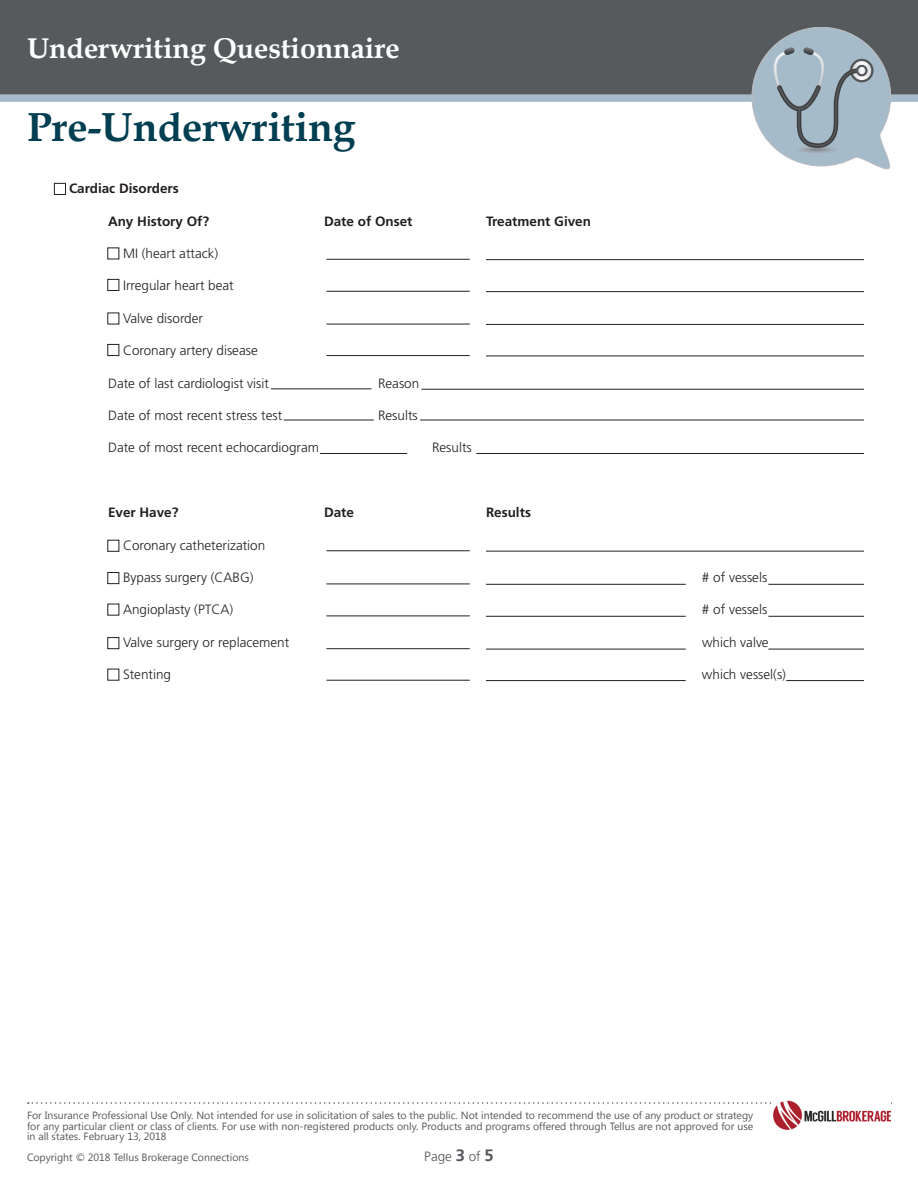
<style>
.page{position:relative;width:918px;height:1188px;background:#fff}
.page>*{position:absolute;margin:0;border:0;box-sizing:border-box;transform-origin:0 0}
.t1{font:700 40.5px "Book Antiqua";color:#003e52}
.t2{font:700 28.5px "Book Antiqua";color:#fff}
.t3{font:300 13.5px "Frutiger";color:#231f20}
.t4{font:700 13.5px "Frutiger";color:#231f20}
.t5{font:300 13.5px "Frutiger";color:#54575a}
.t6{font:10.5px/10.5px "Segoe UI";color:#54575a;text-align:justify}
.s1{font-weight:700;font-size:16.5px}
</style>
<div class="page">
<svg style="left:28px;top:1102px;width:744px;height:2px"></svg>
<div style="left:0;top:0;width:918px;height:98px;background:#565a5c"></div>
<div style="left:0;top:94px;width:918px;height:8px;background:#a6bbc9"></div>
<svg style="left:752px;top:27px;width:139px;height:142px"></svg>
<img style="left:774px;top:1100px;width:117px;height:30px">
<div style="left:54px;top:183px;width:12px;height:12px;border:1px solid #231f20"></div>
<div style="left:107px;top:248px;width:12px;height:11px;border:1px solid #231f20"></div>
<div style="left:107px;top:279px;width:12px;height:12px;border:1px solid #231f20"></div>
<div style="left:107px;top:313px;width:12px;height:11px;border:1px solid #231f20"></div>
<div style="left:107px;top:344px;width:12px;height:12px;border:1px solid #231f20"></div>
<div style="left:107px;top:540px;width:12px;height:12px;border:1px solid #231f20"></div>
<hr style="left:326px;top:259px;width:144px;height:1px;background:#231f20">
<hr style="left:326px;top:291px;width:144px;height:1px;background:#231f20">
<hr style="left:326px;top:324px;width:144px;height:1px;background:#231f20">
<hr style="left:326px;top:355px;width:144px;height:1px;background:#231f20">
<hr style="left:271px;top:388px;width:101px;height:1px;background:#231f20">
<hr style="left:486px;top:259px;width:378px;height:1px;background:#231f20">
<hr style="left:486px;top:291px;width:378px;height:1px;background:#231f20">
<hr style="left:486px;top:324px;width:378px;height:1px;background:#231f20">
<hr style="left:486px;top:356px;width:378px;height:1px;background:#231f20">
<hr style="left:422px;top:389px;width:442px;height:1px;background:#231f20">
<hr style="left:420px;top:420px;width:444px;height:1px;background:#231f20">
<hr style="left:284px;top:420px;width:90px;height:1px;background:#231f20">
<hr style="left:476px;top:453px;width:388px;height:1px;background:#231f20">
<hr style="left:320px;top:453px;width:87px;height:1px;background:#231f20">
<div style="left:107px;top:572px;width:12px;height:12px;border:1px solid #231f20"></div>
<div style="left:107px;top:604px;width:12px;height:12px;border:1px solid #231f20"></div>
<div style="left:107px;top:637px;width:12px;height:12px;border:1px solid #231f20"></div>
<div style="left:107px;top:669px;width:12px;height:12px;border:1px solid #231f20"></div>
<hr style="left:326px;top:584px;width:144px;height:1px;background:#231f20">
<hr style="left:326px;top:616px;width:144px;height:1px;background:#231f20">
<hr style="left:326px;top:648px;width:144px;height:1px;background:#231f20">
<hr style="left:326px;top:680px;width:144px;height:1px;background:#231f20">
<hr style="left:486px;top:584px;width:200px;height:1px;background:#231f20">
<hr style="left:486px;top:616px;width:200px;height:1px;background:#231f20">
<hr style="left:486px;top:649px;width:200px;height:1px;background:#231f20">
<hr style="left:486px;top:680px;width:200px;height:1px;background:#231f20">
<hr style="left:768px;top:616px;width:96px;height:1px;background:#231f20">
<hr style="left:768px;top:649px;width:96px;height:1px;background:#231f20">
<hr style="left:786px;top:680px;width:78px;height:1px;background:#231f20">
<hr style="left:326px;top:550px;width:144px;height:1px;background:#231f20">
<hr style="left:486px;top:551px;width:378px;height:1px;background:#231f20">
<hr style="left:768px;top:584px;width:96px;height:1px;background:#231f20">
<h2 class="t2" style="left:27px;top:28px;width:374px">Underwriting Questionnaire</h2>
<h1 class="t1" style="left:27px;top:100px;width:330px">Pre-Underwriting</h1>
<p class="t4" style="left:69px;top:180px;width:111px">Cardiac Disorders</p>
<p class="t4" style="left:108px;top:213px;width:103px">Any History Of?</p>
<p class="t4" style="left:324px;top:213px;width:90px">Date of Onset</p>
<p class="t4" style="left:486px;top:213px;width:107px">Treatment Given</p>
<p class="t3" style="left:123px;top:246px;width:97px">MI (heart attack)</p>
<p class="t3" style="left:123px;top:278px;width:112px">Irregular heart beat</p>
<p class="t3" style="left:123px;top:310px;width:82px">Valve disorder</p>
<p class="t3" style="left:123px;top:343px;width:136px">Coronary artery disease</p>
<p class="t3" style="left:108px;top:375px;width:162px">Date of last cardiologist visit</p>
<p class="t3" style="left:378px;top:375px;width:43px">Reason</p>
<p class="t3" style="left:108px;top:408px;width:176px">Date of most recent stress test</p>
<p class="t3" style="left:378px;top:408px;width:41px">Results</p>
<p class="t3" style="left:108px;top:440px;width:213px">Date of most recent echocardiogram</p>
<p class="t3" style="left:432px;top:440px;width:41px">Results</p>
<p class="t4" style="left:108px;top:504px;width:72px">Ever Have?</p>
<p class="t4" style="left:324px;top:504px;width:32px">Date</p>
<p class="t4" style="left:486px;top:504px;width:46px">Results</p>
<p class="t3" style="left:123px;top:537px;width:144px">Coronary catheterization</p>
<p class="t3" style="left:123px;top:570px;width:132px">Bypass surgery (CABG)</p>
<p class="t3" style="left:702px;top:570px;width:67px"># of vessels</p>
<p class="t3" style="left:123px;top:602px;width:112px">Angioplasty (PTCA)</p>
<p class="t3" style="left:702px;top:602px;width:67px"># of vessels</p>
<p class="t3" style="left:123px;top:634px;width:168px">Valve surgery or replacement</p>
<p class="t3" style="left:702px;top:634px;width:68px">which valve</p>
<p class="t3" style="left:123px;top:667px;width:50px">Stenting</p>
<p class="t3" style="left:702px;top:667px;width:86px">which vessel(s)</p>
<p class="t6" style="left:27px;top:1110px;width:728px">For Insurance Professional Use Only. Not intended for use in solicitation of sales to the public. Not intended to recommend the use of any product or strategy for any particular client or class of clients. For use with non-registered products only. Products and programs offered through Tellus are not approved for use in all states. February 13, 2018</p>
<p class="t6" style="left:27px;top:1152px;width:223px">Copyright © 2018 Tellus Brokerage Connections</p>
<p class="t5" style="left:424px;top:1149px;width:71px">Page <span class="s1">3</span> of <span class="s1">5</span></p>
</div>
